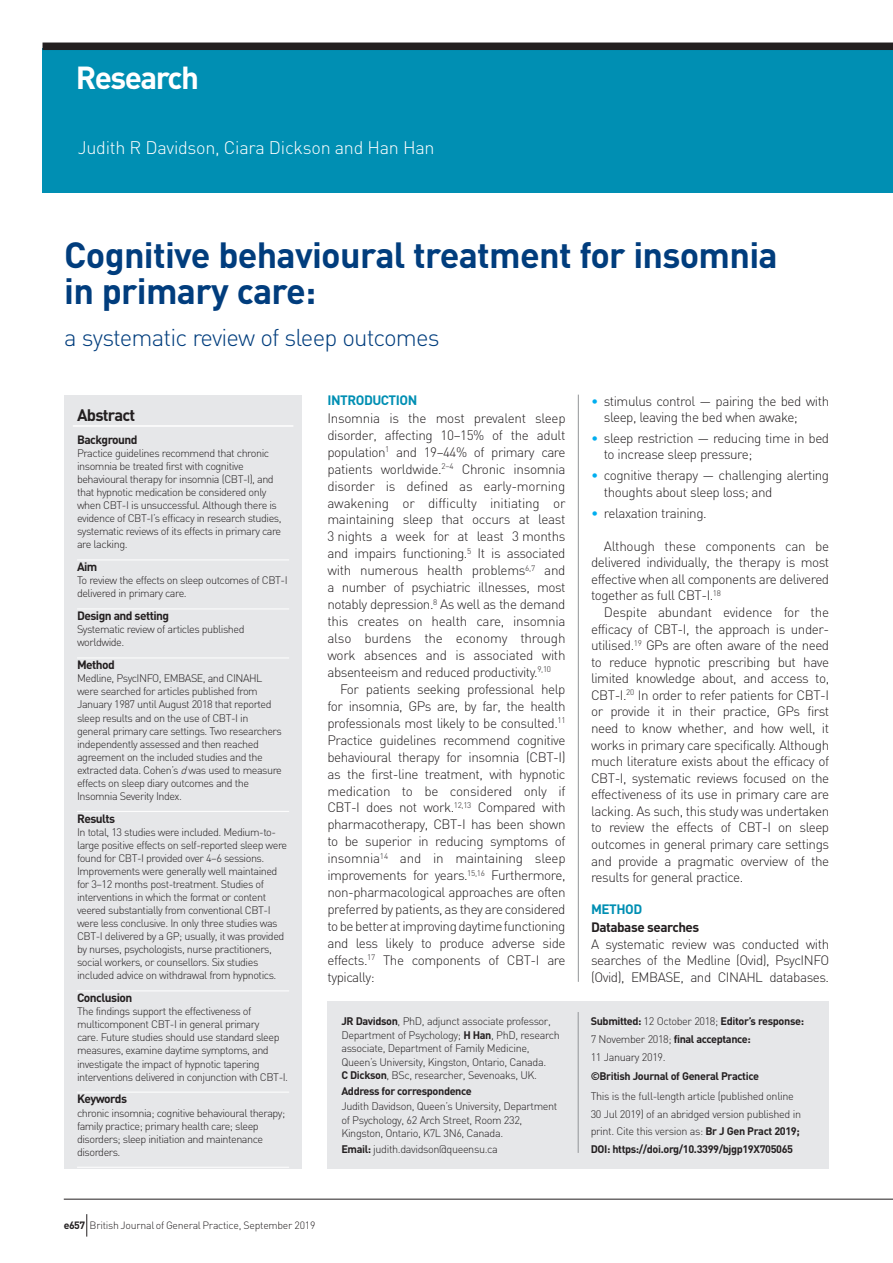
<style>
.page{position:relative;width:893px;height:1263px;background:#fff}
.page>*{position:absolute;margin:0;border:0;box-sizing:border-box;transform-origin:0 0}
.t1{font:700 36px/36px "DIN";letter-spacing:-.02em;color:#013d7d}
.t2{font:700 31.5px "DIN";letter-spacing:-.05em;color:#fff}
.t3{font:300 24px "DIN";letter-spacing:-.035em;color:#013d7d}
.t4{font:300 18px "DIN";letter-spacing:-.015em;color:#fff}
.t5{font:700 16.5px "DIN";letter-spacing:-.045em;color:#231f20}
.t6{font:300 13.5px/17px "DIN";letter-spacing:-.035em;color:#231f20;text-align:justify}
.t7{font:700 13.5px "DIN";letter-spacing:-.035em;color:#008fb3}
.t8{font:700 13.5px "DIN";letter-spacing:-.035em;color:#231f20}
.t9{font:700 12px "DIN";letter-spacing:-.045em;color:#231f20}
.t10{font:300 10.8px/13px "DIN";letter-spacing:-.045em;color:#231f20}
.t11{font:700 10.8px/17.5px "DIN";letter-spacing:-.035em;color:#231f20}
.t12{font:300 10.5px "DIN";letter-spacing:-.025em;color:#231f20}
.s1{font-style:italic}
.s2{font-weight:700}
.s3{color:#00aeef}
.s4{font-weight:300}
</style>
<div class="page">
<div style="left:43px;top:48px;width:850px;height:144px;background:#008fb3"></div>
<div style="left:43px;top:43px;width:850px;height:7px;background:#231f20"></div>
<div style="left:64px;top:395px;width:238px;height:773px;background:#e6e7e9"></div>
<hr style="left:73px;top:425px;width:220px;height:2px;background:#fff">
<hr style="left:77px;top:559px;width:212px;height:1px;background:#fff">
<hr style="left:77px;top:608px;width:212px;height:1px;background:#fff">
<hr style="left:77px;top:657px;width:212px;height:1px;background:#fff">
<hr style="left:77px;top:811px;width:212px;height:1px;background:#fff">
<hr style="left:77px;top:990px;width:212px;height:1px;background:#fff">
<hr style="left:77px;top:1092px;width:212px;height:1px;background:#fff">
<hr style="left:77px;top:1167px;width:212px;height:1px;background:#fff">
<hr style="left:578px;top:395px;width:1px;height:587px;background:#939598">
<div style="left:327px;top:1001px;width:502px;height:167px;background:#e6e7e9"></div>
<hr style="left:578px;top:1012px;width:1px;height:141px;background:#939598">
<hr style="left:64px;top:1199px;width:829px;height:1px;background:#231f20">
<svg style="left:86px;top:1214px;width:1px;height:22px"></svg>
<h2 class="t2" style="left:76px;top:57px;width:125px">Research</h2>
<h3 class="t4" style="left:78px;top:137px;width:358px">Judith R Davidson, Ciara Dickson and Han Han</h3>
<h1 class="t1" style="left:64px;top:235px;width:715px">Cognitive behavioural treatment for insomnia in primary care:</h1>
<h3 class="t3" style="left:64px;top:323px;width:377px">a systematic review of sleep outcomes</h3>
<p class="t5" style="left:77px;top:404px;width:60px">Abstract</p>
<p class="t9" style="left:77px;top:432px;width:62px">Background</p>
<p class="t10" style="left:77px;top:446px;width:206px">Practice guidelines recommend that chronic insomnia be treated first with cognitive behavioural therapy for insomnia (CBT-I), and that hypnotic medication be considered only when CBT-I is unsuccessful. Although there is evidence of CBT-I’s efficacy in research studies, systematic reviews of its effects in primary care are lacking.</p>
<p class="t9" style="left:77px;top:559px;width:22px">Aim</p>
<p class="t10" style="left:77px;top:574px;width:212px">To review the effects on sleep outcomes of CBT-I delivered in primary care.</p>
<p class="t9" style="left:77px;top:608px;width:94px">Design and setting</p>
<p class="t10" style="left:77px;top:623px;width:169px">Systematic review of articles published worldwide.</p>
<p class="t9" style="left:77px;top:657px;width:39px">Method</p>
<p class="t10" style="left:77px;top:672px;width:206px">Medline, PsycINFO, EMBASE, and CINAHL were searched for articles published from January 1987 until August 2018 that reported sleep results and on the use of CBT-I in general primary care settings. Two researchers independently assessed and then reached agreement on the included studies and the extracted data. Cohen’s <span class="s1">d</span>was used to measure effects on sleep diary outcomes and the Insomnia Severity Index.</p>
<p class="t9" style="left:77px;top:810px;width:40px">Results</p>
<p class="t10" style="left:77px;top:825px;width:212px">In total, 13 studies were included. Medium-to&shy;large positive effects on self-reported sleep were found for CBT-I provided over 4–6 sessions.<br>Improvements were generally well maintained for 3–12 months post-treatment. Studies of interventions in which the format or content veered substantially from conventional CBT-I were less conclusive. In only three studies was CBT-I delivered by a GP; usually, it was provided by nurses, psychologists, nurse practitioners, social workers, or counsellors. Six studies included advice on withdrawal from hypnotics.</p>
<p class="t9" style="left:77px;top:990px;width:57px">Conclusion</p>
<p class="t10" style="left:77px;top:1005px;width:213px">The findings support the effectiveness of multicomponent CBT-I in general primary<br>care. Future studies should use standard sleep measures, examine daytime symptoms, and investigate the impact of hypnotic tapering interventions delivered in conjunction with CBT-I.</p>
<p class="t9" style="left:77px;top:1091px;width:51px">Keywords</p>
<p class="t10" style="left:77px;top:1106px;width:210px">chronic insomnia; cognitive behavioural therapy; family practice; primary health care; sleep disorders; sleep initiation and maintenance disorders.</p>
<p class="t7" style="left:327px;top:391px;width:91px">INTRODUCTION</p>
<p class="t6" style="left:327px;top:409px;width:240px">Insomnia is the most prevalent sleep disorder, affecting 10–15% of the adult population<sup>1</sup> and 19–44% of primary care patients worldwide.<sup>2–4</sup> Chronic insomnia disorder is defined as early-morning awakening or difficulty initiating or maintaining sleep that occurs at least 3 nights a week for at least 3 months and impairs functioning.<sup>5</sup> It is associated with numerous health problems<sup>6,7</sup> and a number of psychiatric illnesses, most notably depression.<sup>8</sup> As well as the demand this creates on health care, insomnia also burdens the economy through work absences and is associated with absenteeism and reduced productivity.<sup>9,10</sup></p>
<p class="t6" style="left:327px;top:680px;width:240px;text-indent:13px">For patients seeking professional help for insomnia, GPs are, by far, the health professionals most likely to be consulted.<sup>11<br></sup>Practice guidelines recommend cognitive behavioural therapy for insomnia (CBT-I) as the first-line treatment, with hypnotic medication to be considered only if CBT-I does not work.<sup>12,13</sup> Compared with pharmacotherapy, CBT-I has been shown to be superior in reducing symptoms of insomnia<sup>14</sup> and in maintaining sleep improvements for years.<sup>15,16</sup> Furthermore, non-pharmacological approaches are often preferred by patients, as they are considered to be better at improving daytime functioning and less likely to produce adverse side effects.<sup>17</sup> The components of CBT-I are typically:</p>
<p class="t10" style="left:341px;top:1014px;width:220px;line-height:13.5px"><span class="s2">JR Davidson</span>, PhD, adjunct associate professor, Department of Psychology; <span class="s2">H Han</span>, PhD, research associate, Department of Family Medicine, Queen’s University, Kingston, Ontario, Canada.<br><span class="s2">C Dickson</span>, BSc, researcher, Sevenoaks, UK.</p>
<p class="t11" style="left:341px;top:1082px;width:132px">Address for correspondence</p>
<p class="t10" style="left:341px;top:1100px;width:218px;line-height:13.5px">Judith Davidson, Queen’s University, Department of Psychology, 62 Arch Street, Room 232,<br>Kingston, Ontario, K7L 3N6, Canada.</p>
<p class="t10" style="left:341px;top:1142px;width:158px"><span class="s2">Email:</span> judith.davidson@queensu.ca</p>
<p class="t6" style="left:604px;top:392px;width:227px;line-height:16.5px;text-indent:-13px"><span class="s3">•</span> stimulus control — pairing the bed with sleep, leaving the bed when awake;</p>
<p class="t6" style="left:604px;top:430px;width:227px;line-height:16.5px;text-indent:-13px"><span class="s3">•</span> sleep restriction — reducing time in bed to increase sleep pressure;</p>
<p class="t6" style="left:604px;top:467px;width:227px;line-height:16.5px;text-indent:-13px"><span class="s3">•</span> cognitive therapy — challenging alerting thoughts about sleep loss; and</p>
<p class="t6" style="left:591px;top:504px;width:117px"><span class="s3">•</span> relaxation training.</p>
<p class="t6" style="left:591px;top:537px;width:240px;line-height:16.5px;text-indent:13px">Although these components can be delivered individually, the therapy is most effective when all components are delivered together as full CBT-I.<sup>18</sup></p>
<p class="t6" style="left:591px;top:604px;width:240px;line-height:16.5px;text-indent:13px">Despite abundant evidence for the efficacy of CBT-I, the approach is under&shy;utilised.<sup>19</sup> GPs are often aware of the need to reduce hypnotic prescribing but have limited knowledge about, and access to, CBT-I.<sup>20</sup> In order to refer patients for CBT-I or provide it in their practice, GPs first need to know whether, and how well, it works in primary care specifically. Although much literature exists about the efficacy of CBT-I, systematic reviews focused on the effectiveness of its use in primary care are lacking. As such, this study was undertaken to review the effects of CBT-I on sleep outcomes in general primary care settings and provide a pragmatic overview of the results for general practice.</p>
<p class="t7" style="left:591px;top:900px;width:53px">METHOD</p>
<p class="t8" style="left:591px;top:918px;width:110px">Database searches</p>
<p class="t6" style="left:591px;top:935px;width:240px;line-height:16.5px">A systematic review was conducted with searches of the Medline (Ovid), PsycINFO (Ovid), EMBASE, and CINAHL databases.</p>
<p class="t11" style="left:591px;top:1012px;width:215px">Submitted: <span class="s4">12 October 2018;</span> Editor’s response:<br><span class="s4">7 November 2018;</span> final acceptance:<br><span class="s4">11 January 2019.</span></p>
<p class="t11" style="left:591px;top:1067px;width:170px">©British Journal of General Practice</p>
<p class="t10" style="left:591px;top:1087px;width:212px;line-height:17.5px">This is the full-length article (published online 30 Jul 2019) of an abridged version published in print. Cite this version as: <span class="s2">Br J Gen Pract 2019; DOI: https://doi.org/10.3399/bjgp19X705065</span></p>
<p class="t12" style="left:64px;top:1218px;width:253px"><span class="s2">e657</span> British Journal of General Practice, September 2019</p>
</div>
